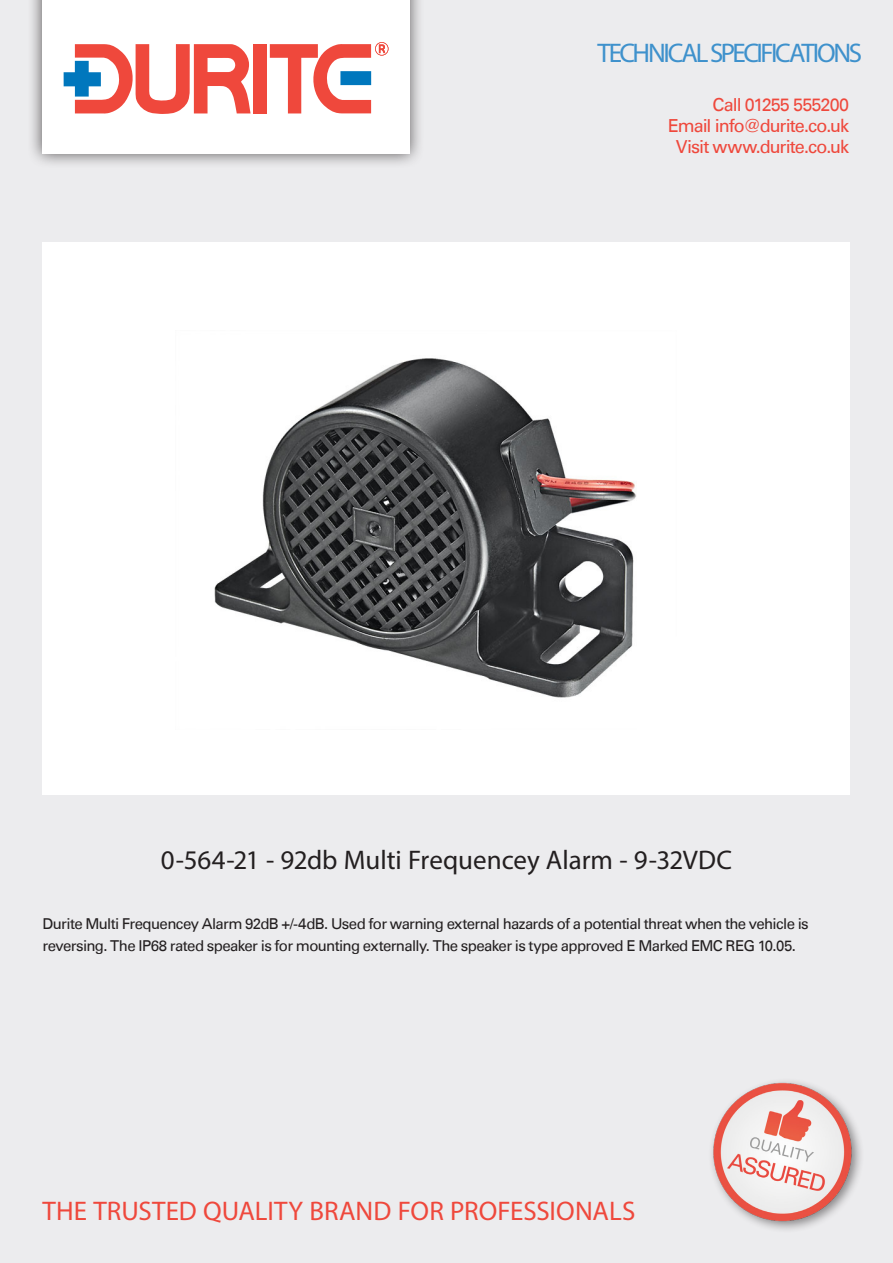
<style>
.page{position:relative;width:893px;height:1263px;background:#ececee}
.page>*{position:absolute;margin:0;border:0;box-sizing:border-box;transform-origin:0 0}
.t1{font:27px "Myriad Pro";color:#231f20}
.t2{font:27px "Myriad Pro";letter-spacing:.005em;color:#ef483c}
.t3{font:27px "Myriad Pro";letter-spacing:-.085em;color:#3e91cc}
.t4{font:18px "Univers Com 55 Roman";letter-spacing:-.05em;color:#ef483c}
.t5{font:15px/22.5px "Univers Com 55 Roman";letter-spacing:-.04em;color:#231f20}
</style>
<div class="page">
<div style="left:27px;top:0;width:398px;height:169px;background:#231f20;opacity:.75"></div>
<div style="left:42px;top:0;width:367px;height:154px;background:#fff"></div>
<div style="left:253px;top:44px;width:13px;height:69px;background:#ef483c"></div>
<svg style="left:270px;top:42px;width:118px;height:71px"></svg>
<svg style="left:64px;top:44px;width:187px;height:70px"></svg>
<img style="left:712px;top:1081px;width:149px;height:149px">
<div style="left:43px;top:242px;width:807px;height:553px;background:#fff"></div>
<img style="left:214px;top:358px;width:423px;height:340px">
<p class="t3" style="left:597px;top:36px;width:266px">TECHNICAL SPECIFICATIONS</p>
<p class="t4" style="left:713px;top:94px;width:138px">Call 01255 555200</p>
<p class="t4" style="left:668px;top:115px;width:183px">Email info@durite.co.uk</p>
<p class="t4" style="left:676px;top:136px;width:175px">Visit www.durite.co.uk</p>
<p class="t1" style="left:161px;top:844px;width:573px">0-564-21 - 92db Multi Frequencey Alarm - 9-32VDC</p>
<p class="t5" style="left:43px;top:912px;width:768px">Durite Multi Frequencey Alarm 92dB +/-4dB. Used for warning external hazards of a potential threat when the vehicle is reversing. The IP68 rated speaker is for mounting externally. The speaker is type approved E Marked EMC REG 10.05.</p>
<p class="t2" style="left:43px;top:1194px;width:594px">THE TRUSTED QUALITY BRAND FOR PROFESSIONALS</p>
</div>
